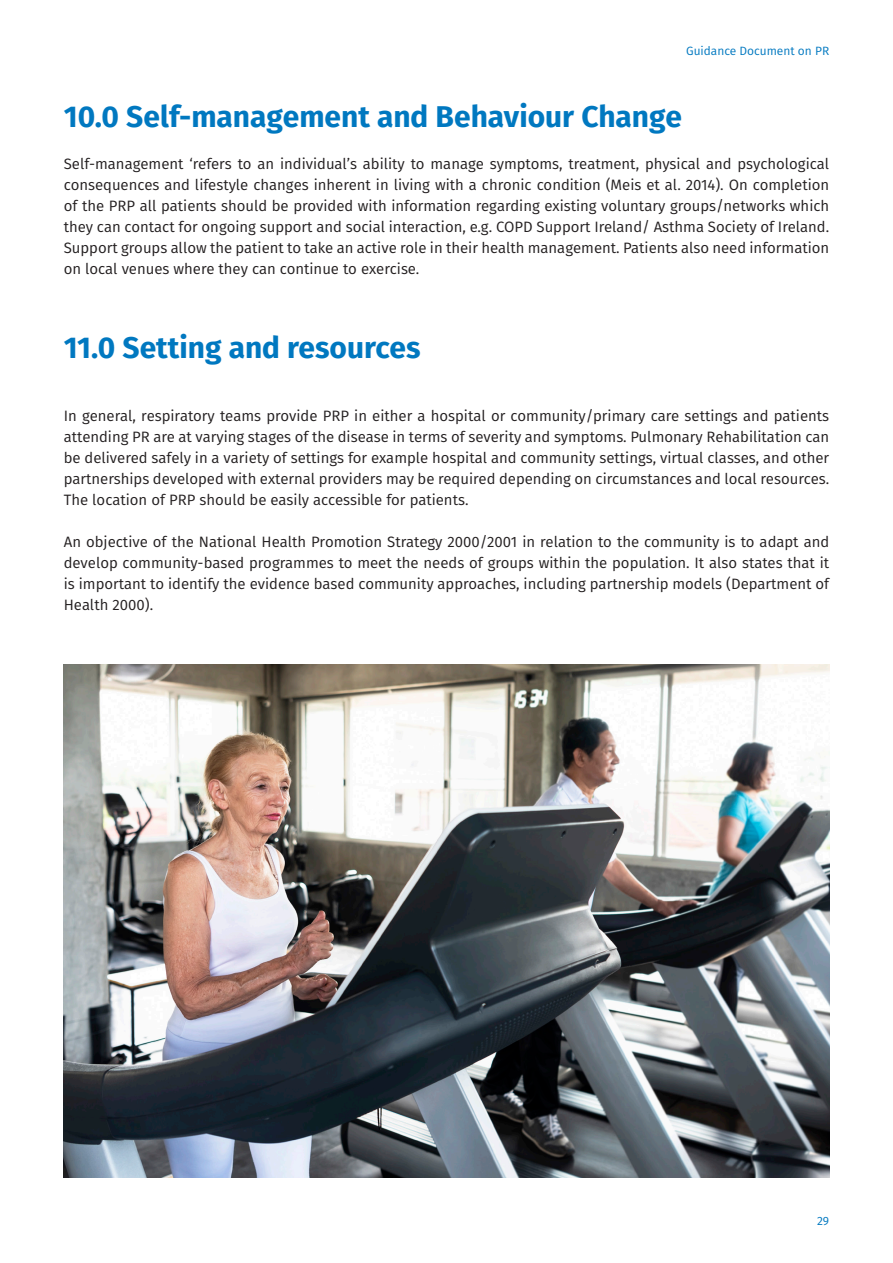
<style>
.page{position:relative;width:893px;height:1263px;background:#fff}
.page>*{position:absolute;margin:0;border:0;box-sizing:border-box;transform-origin:0 0}
.t1{font:700 30px "Fira Sans";color:#0078c0}
.t2{font:15px/21px "Fira Sans";color:#231f20;text-align:justify}
.t3{font:12px "Fira Sans";color:#0078c0}
</style>
<div class="page">
<img style="left:64px;top:664px;width:765px;height:514px">
<p class="t3" style="left:686px;top:42px;width:145px">Guidance Document on PR</p>
<h1 class="t1" style="left:64px;top:91px;width:620px">10.0 Self-management and Behaviour Change</h1>
<p class="t2" style="left:64px;top:153px;width:767px">Self-management ‘refers to an individual’s ability to manage symptoms, treatment, physical and psychological consequences and lifestyle changes inherent in living with a chronic condition (Meis et al. 2014). On completion of the PRP all patients should be provided with information regarding existing voluntary groups/networks which they can contact for ongoing support and social interaction, e.g. COPD Support Ireland/ Asthma Society of Ireland.<br>Support groups allow the patient to take an active role in their health management. Patients also need information on local venues where they can continue to exercise.</p>
<h1 class="t1" style="left:64px;top:322px;width:358px">11.0 Setting and resources</h1>
<p class="t2" style="left:64px;top:405px;width:767px">In general, respiratory teams provide PRP in either a hospital or community/primary care settings and patients attending PR are at varying stages of the disease in terms of severity and symptoms. Pulmonary Rehabilitation can be delivered safely in a variety of settings for example hospital and community settings, virtual classes, and other partnerships developed with external providers may be required depending on circumstances and local resources.<br>The location of PRP should be easily accessible for patients.</p>
<p class="t2" style="left:64px;top:531px;width:767px">An objective of the National Health Promotion Strategy 2000/2001 in relation to the community is to adapt and develop community-based programmes to meet the needs of groups within the population. It also states that it is important to identify the evidence based community approaches, including partnership models (Department of Health 2000).</p>
<p class="t3" style="left:817px;top:1212px;width:14px">29</p>
</div>
